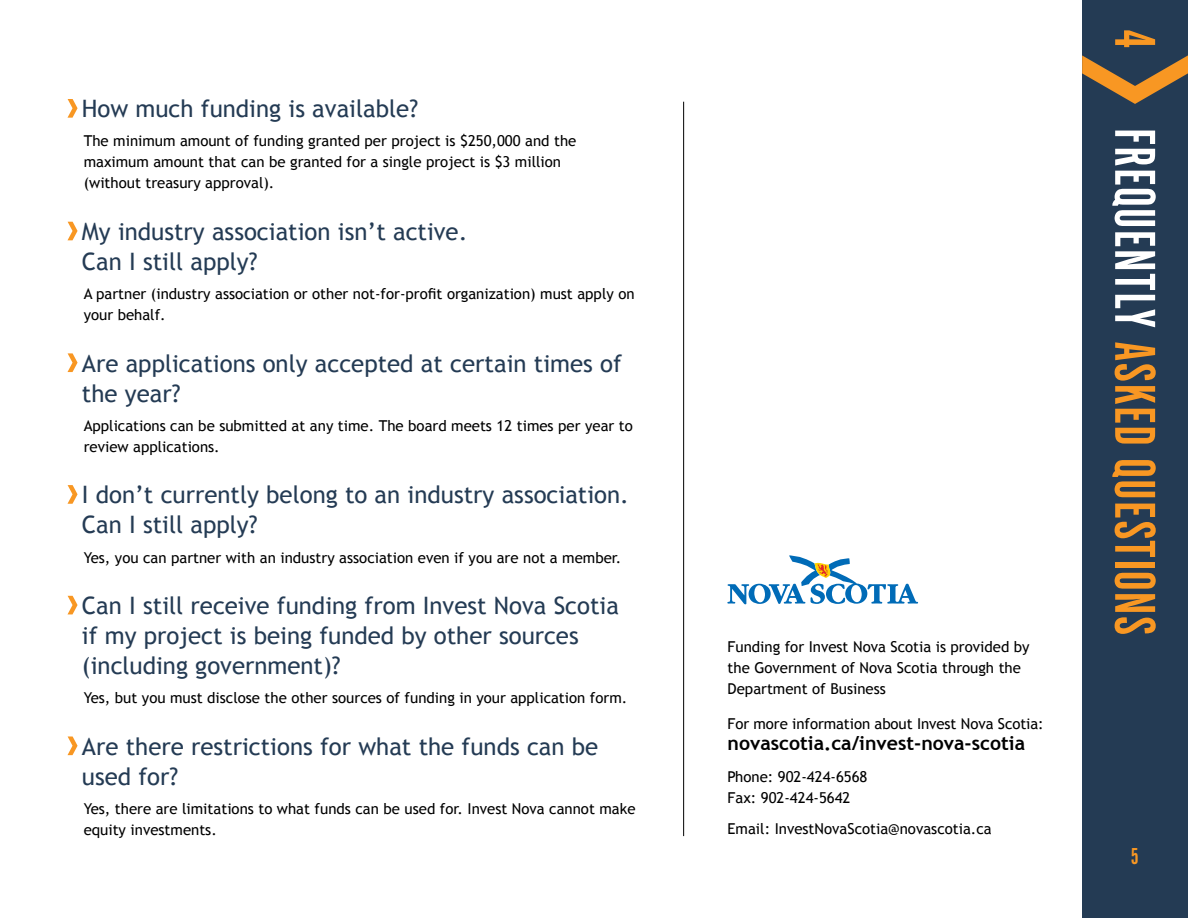
<style>
.page{position:relative;width:1188px;height:918px;background:#fff}
.page>*{position:absolute;margin:0;border:0;box-sizing:border-box;transform-origin:0 0}
.t1{font:60px "Alternate Gothic No 1";letter-spacing:.025em;color:#f89723}
.t2{font:24px/30px "Trebuchet MS";color:#243b54}
.t3{font:24px "Alternate Gothic No 1";color:#f89723}
.t4{font:700 19.5px "Trebuchet MS";color:#000}
.t5{font:15px/21px "Trebuchet MS";color:#000}
.s1{color:#fff}
</style>
<div class="page">
<div style="left:1082px;top:0;width:106px;height:918px;background:#243b54"></div>
<svg style="left:1082px;top:55px;width:106px;height:49px"></svg>
<svg style="left:68px;top:99px;width:10px;height:19px"></svg>
<svg style="left:68px;top:222px;width:10px;height:18px"></svg>
<svg style="left:68px;top:353px;width:10px;height:19px"></svg>
<svg style="left:68px;top:485px;width:10px;height:19px"></svg>
<svg style="left:68px;top:596px;width:10px;height:18px"></svg>
<svg style="left:68px;top:736px;width:10px;height:19px"></svg>
<svg style="left:728px;top:555px;width:190px;height:49px"></svg>
<hr style="left:683px;top:102px;width:1px;height:734px;background:#000">
<h2 class="t2" style="left:82px;top:94px;width:338px">How much funding is available?</h2>
<p class="t5" style="left:84px;top:131px;width:494px">The minimum amount of funding granted per project is $250,000 and the maximum amount that can be granted for a single project is $3 million (without treasury approval).</p>
<h2 class="t2" style="left:82px;top:217px;width:387px">My industry association isn’t active.<br>Can I still apply?</h2>
<p class="t5" style="left:84px;top:284px;width:552px">A partner (industry association or other not-for-profit organization) must apply on your behalf.</p>
<h2 class="t2" style="left:82px;top:349px;width:542px">Are applications only accepted at certain times of the year?</h2>
<p class="t5" style="left:84px;top:415px;width:551px">Applications can be submitted at any time. The board meets 12 times per year to review applications.</p>
<h2 class="t2" style="left:82px;top:480px;width:549px">I don’t currently belong to an industry association.<br>Can I still apply?</h2>
<p class="t5" style="left:84px;top:547px;width:539px">Yes, you can partner with an industry association even if you are not a member.</p>
<h2 class="t2" style="left:82px;top:591px;width:539px">Can I still receive funding from Invest Nova Scotia if my project is being funded by other sources (including government)?</h2>
<p class="t5" style="left:84px;top:688px;width:545px">Yes, but you must disclose the other sources of funding in your application form.</p>
<h2 class="t2" style="left:82px;top:732px;width:518px">Are there restrictions for what the funds can be used for?</h2>
<p class="t5" style="left:84px;top:798px;width:553px">Yes, there are limitations to what funds can be used for. Invest Nova cannot make equity investments.</p>
<p class="t5" style="left:728px;top:637px;width:304px">Funding for Invest Nova Scotia is provided by the Government of Nova Scotia through the<br>Department of Business</p>
<p class="t5" style="left:728px;top:713px;width:318px">For more information about Invest Nova Scotia:</p>
<h3 class="t4" style="left:728px;top:731px;width:299px">novascotia.ca/invest-nova-scotia</h3>
<p class="t5" style="left:728px;top:766px;width:141px">Phone: 902-424-6568<br>Fax: 902-424-5642</p>
<p class="t5" style="left:728px;top:819px;width:266px">Email: InvestNovaScotia@novascotia.ca</p>
<h1 class="t1" style="left:1175px;top:29px;width:21px;rotate:90deg">4</h1>
<h1 class="t1" style="left:1175px;top:128px;width:509px;rotate:90deg"><span class="s1">FREQUENTLY</span> ASKED QUESTIONS</h1>
<h2 class="t3" style="left:1131px;top:840px;width:9px">5</h2>
</div>
